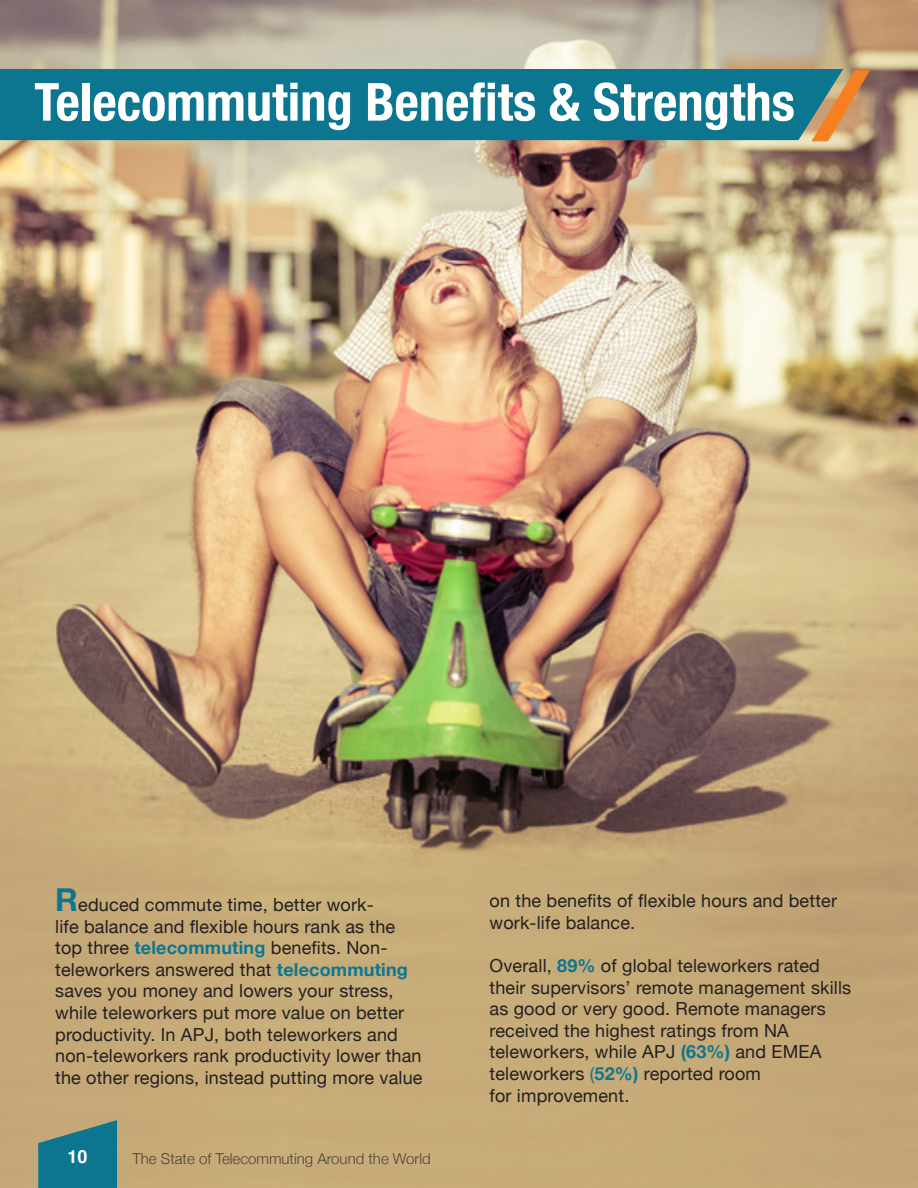
<style>
.page{position:relative;width:918px;height:1188px;background:#fff}
.page>*{position:absolute;margin:0;border:0;box-sizing:border-box;transform-origin:0 0}
.t1{font:700 condensed 52.5px "Helvetica Neue";color:#fff}
.t2{font:18px/21.6px "Helvetica Neue";letter-spacing:.01em;color:#231f20}
.t3{font:700 18px "Helvetica";color:#fff}
.t4{font:300 15px "Helvetica Neue";color:#231f20}
.s1{font-weight:700;font-size:31.5px;color:#0c7691}
.s2{font-weight:700;color:#0c7691}
.s3{color:#0c7691}
</style>
<div class="page">
<img style="left:0;top:0;width:918px;height:1188px">
<div style="left:0;top:69px;width:843px;height:71px;background:#0c7691"></div>
<svg style="left:811px;top:70px;width:59px;height:71px;background:#af9167"></svg>
<svg style="left:38px;top:1120px;width:79px;height:68px;background:#2b7e8c"></svg>
<p class="t1" style="left:34px;top:58px;width:762px">Telecommuting Benefits &amp; Strengths</p>
<p class="t2" style="left:55px;top:895px;width:369px"><span class="s1">R</span>educed commute time, better work-<br>life balance and flexible hours rank as the top three <span class="s2">telecommuting</span> benefits. Non&shy;teleworkers answered that <span class="s2">telecommuting </span>saves you money and lowers your stress, while teleworkers put more value on better productivity. In APJ, both teleworkers and non-teleworkers rank productivity lower than the other regions, instead putting more value</p>
<p class="t2" style="left:490px;top:891px;width:349px">on the benefits of flexible hours and better work-life balance.</p>
<p class="t2" style="left:490px;top:956px;width:363px">Overall, <span class="s2">89%</span> of global teleworkers rated their supervisors’ remote management skills as good or very good. Remote managers received the highest ratings from NA teleworkers, while APJ <span class="s2">(63%)</span> and EMEA teleworkers <span class="s3">(</span><span class="s2">52%)</span> reported room</p>
<p class="t2" style="left:490px;top:1085px;width:141px">for improvement.</p>
<p class="t3" style="left:68px;top:1142px;width:22px">10</p>
<p class="t4" style="left:133px;top:1146px;width:300px">The State of Telecommuting Around the World</p>
</div>
